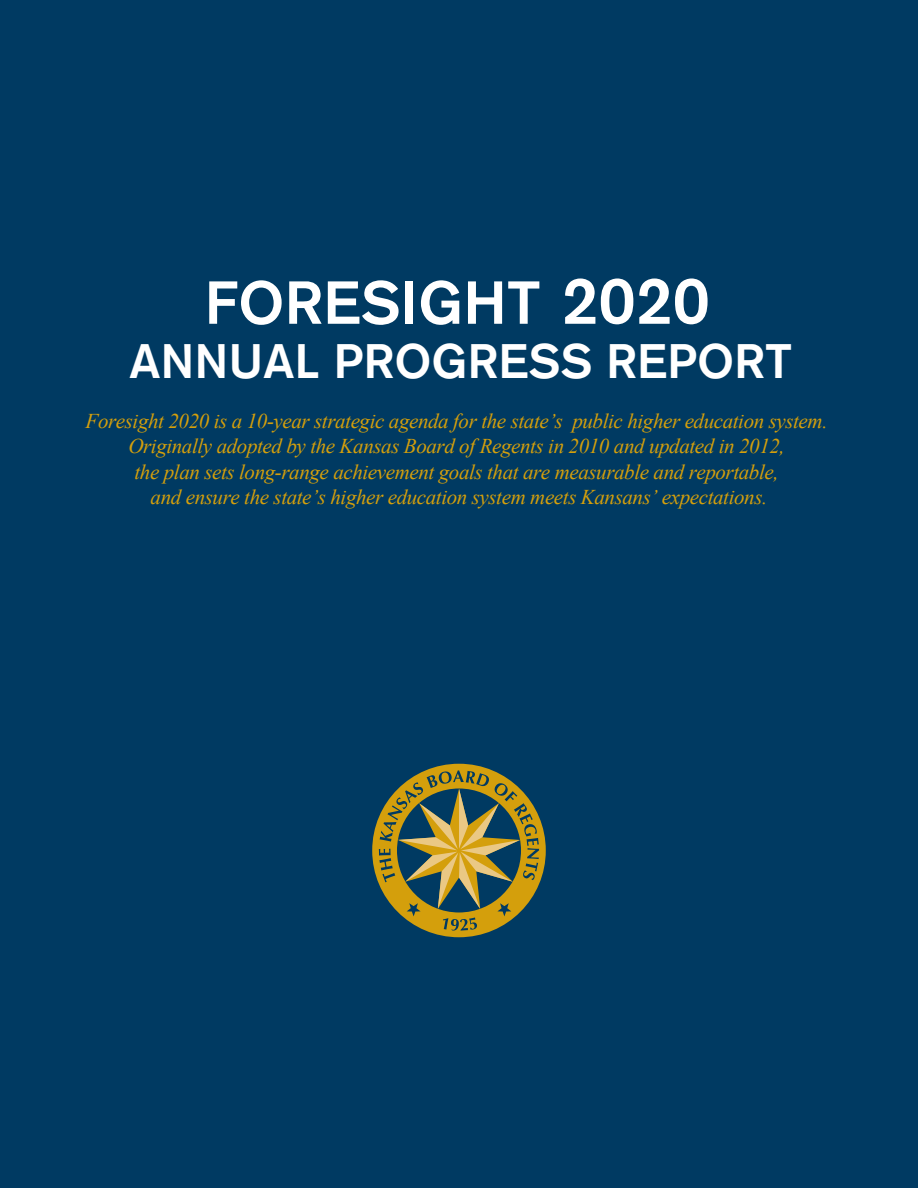
<style>
.page{position:relative;width:918px;height:1188px;background:#003a62}
.page>*{position:absolute;margin:0;border:0;box-sizing:border-box;transform-origin:0 0}
.t1{font:500 60px "Akzidenz Grotesk BQ";color:#fff}
.t2{font:500 48px "Akzidenz Grotesk BQ";color:#fff}
.t3{font:italic 21px/25.2px "Times New Roman";letter-spacing:-.02em;color:#d49f0c;text-align:center}
.s1{font-size:66px}
</style>
<div class="page">
<div style="left:372px;top:764px;width:174px;height:173px;border:25px solid #d49f0c;border-radius:50%"></div>
<svg style="left:379px;top:770px;width:160px;height:161px"></svg>
<h1 class="t1" style="left:204px;top:266px;width:507px">FORESIGHT <span class="s1">2020</span></h1>
<h2 class="t2" style="left:130px;top:332px;width:664px">ANNUAL PROGRESS REPORT</h2>
<p class="t3" style="left:86px;top:408px;width:743px">Foresight 2020 is a 10-year strategic agenda for the state’s public higher education system.<br>Originally adopted by the Kansas Board of Regents in 2010 and updated in 2012,<br>the plan sets long-range achievement goals that are measurable and reportable,<br>and ensure the state’s higher education system meets Kansans’ expectations.</p>
</div>
